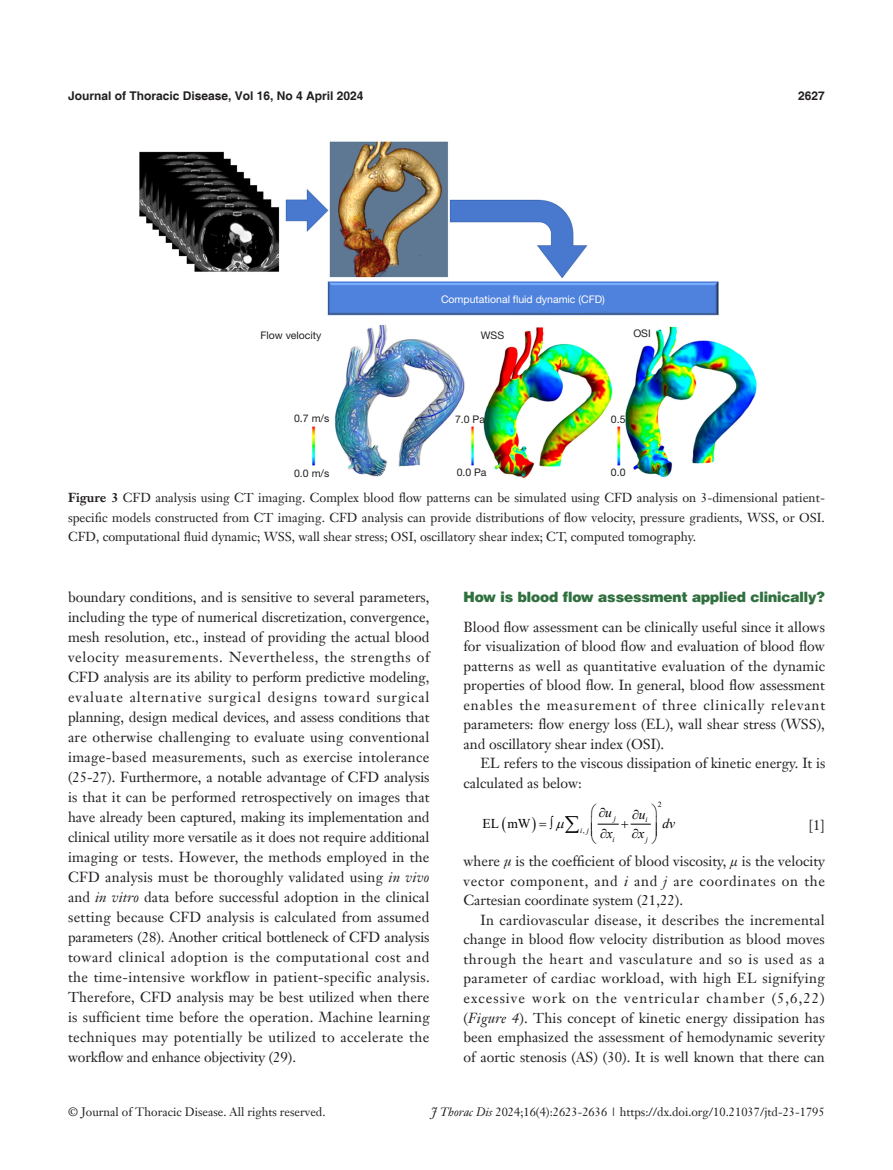
<style>
.page{position:relative;width:893px;height:1170px;background:#fff}
.page>*{position:absolute;margin:0;border:0;box-sizing:border-box;transform-origin:0 0}
.t1{font:14.25px/20px "Janson Text LT";color:#231f20;text-align:justify}
._1ji-zhengti{font:900 14.25px "Helvetica";letter-spacing:-.005em;color:#30703e}
.t2{font:italic 13.5px "Times New Roman";color:#000}
.t3{font:13.5px "Times New Roman";color:#000}
.t4{font:12.75px/19.5px "Janson Text LT";color:#231f20;text-align:justify}
.t5{font:12px "Janson Text LT";color:#231f20}
.t6{font:700 12px "Helvetica";color:#231f20}
.B-References{font:10.5px "Helvetica Neue LT Pro";color:#231f20}
.B-References-2{font:10.5px "Helvetica Neue LT Pro";color:#fff}
.t7{font:italic 7.8px "Times New Roman";color:#000}
.t8{font:7.8px "Times New Roman";color:#000}
.s1{font-weight:700}
.s2{font-style:italic}
.s3{font-family:"Times New Roman";font-style:italic}
</style>
<div class="page">
<img style="left:139px;top:141px;width:618px;height:337px">
<svg style="left:597px;top:823px;width:54px;height:2px"></svg>
<p class="t6" style="left:68px;top:88px;width:297px">Journal of Thoracic Disease, Vol 16, No 4 April 2024</p>
<p class="t6" style="left:798px;top:88px;width:28px">2627</p>
<p class="B-References-2" style="left:441px;top:293px;width:165px">Computational fluid dynamic (CFD)</p>
<p class="B-References" style="left:260px;top:328px;width:63px">Flow velocity</p>
<p class="B-References" style="left:481px;top:328px;width:25px">WSS</p>
<p class="B-References" style="left:633px;top:327px;width:19px">OSI</p>
<p class="B-References" style="left:294px;top:411px;width:37px">0.7 m/s</p>
<p class="B-References" style="left:455px;top:412px;width:31px">7.0 Pa</p>
<p class="B-References" style="left:611px;top:412px;width:16px">0.5</p>
<p class="B-References" style="left:294px;top:466px;width:37px">0.0 m/s</p>
<p class="B-References" style="left:457px;top:466px;width:31px">0.0 Pa</p>
<p class="B-References" style="left:611px;top:466px;width:16px">0.0</p>
<p class="t4" style="left:68px;top:488px;width:758px"><span class="s1">Figure 3</span> CFD analysis using CT imaging. Complex blood flow patterns can be simulated using CFD analysis on 3-dimensional patient&shy;specific models constructed from CT imaging. CFD analysis can provide distributions of flow velocity, pressure gradients, WSS, or OSI.<br>CFD, computational fluid dynamic; WSS, wall shear stress; OSI, oscillatory shear index; CT, computed tomography.</p>
<p class="t1" style="left:68px;top:587px;width:363px">boundary conditions, and is sensitive to several parameters, including the type of numerical discretization, convergence, mesh resolution, etc., instead of providing the actual blood velocity measurements. Nevertheless, the strengths of CFD analysis are its ability to perform predictive modeling, evaluate alternative surgical designs toward surgical planning, design medical devices, and assess conditions that are otherwise challenging to evaluate using conventional image-based measurements, such as exercise intolerance (25-27). Furthermore, a notable advantage of CFD analysis is that it can be performed retrospectively on images that have already been captured, making its implementation and clinical utility more versatile as it does not require additional imaging or tests. However, the methods employed in the CFD analysis must be thoroughly validated using <span class="s2">in vivo </span>and <span class="s2">in vitro</span> data before successful adoption in the clinical setting because CFD analysis is calculated from assumed parameters (28). Another critical bottleneck of CFD analysis toward clinical adoption is the computational cost and the time-intensive workflow in patient-specific analysis.<br>Therefore, CFD analysis may be best utilized when there is sufficient time before the operation. Machine learning techniques may potentially be utilized to accelerate the workflow and enhance objectivity (29).</p>
<p class="_1ji-zhengti" style="left:463px;top:588px;width:363px">How is blood flow assessment applied clinically?</p>
<p class="t1" style="left:463px;top:616px;width:363px;line-height:19.5px">Blood flow assessment can be clinically useful since it allows for visualization of blood flow and evaluation of blood flow patterns as well as quantitative evaluation of the dynamic properties of blood flow. In general, blood flow assessment enables the measurement of three clinically relevant parameters: flow energy loss (EL), wall shear stress (WSS), and oscillatory shear index (OSI).</p>
<p class="t1" style="left:463px;top:753px;width:363px;line-height:19.5px;text-indent:17px">EL refers to the viscous dissipation of kinetic energy. It is calculated as below:</p>
<p class="t8" style="left:658px;top:799px;width:5px">2</p>
<p class="t8" style="left:583px;top:825px;width:3px">,</p>
<p class="t2" style="left:599px;top:803px;width:15px">∂u</p>
<p class="t2" style="left:632px;top:805px;width:15px">∂u</p>
<p class="t3" style="left:483px;top:813px;width:49px">EL mW</p>
<p class="t7" style="left:614px;top:812px;width:4px">j</p>
<p class="t7" style="left:645px;top:814px;width:4px">i</p>
<p class="t7" style="left:580px;top:825px;width:10px">i j</p>
<p class="t7" style="left:612px;top:833px;width:4px">i</p>
<p class="t7" style="left:646px;top:833px;width:4px">j</p>
<p class="t2" style="left:662px;top:813px;width:14px">dv</p>
<p class="t1" style="left:809px;top:814px;width:18px">[1]</p>
<p class="t1" style="left:463px;top:851px;width:363px;line-height:19.5px">where <span class="s2">µ</span> is the coefficient of blood viscosity, <span class="s3">μ</span> is the velocity vector component, and <span class="s2">i</span> and <span class="s2">j</span> are coordinates on the Cartesian coordinate system (21,22).</p>
<p class="t1" style="left:463px;top:909px;width:363px;line-height:19.5px;text-indent:17px">In cardiovascular disease, it describes the incremental change in blood flow velocity distribution as blood moves through the heart and vasculature and so is used as a parameter of cardiac workload, with high EL signifying excessive work on the ventricular chamber (5,6,22) (<span class="s2">Figure 4</span>). This concept of kinetic energy dissipation has been emphasized the assessment of hemodynamic severity of aortic stenosis (AS) (30). It is well known that there can</p>
<p class="t2" style="left:600px;top:824px;width:14px">∂x</p>
<p class="t2" style="left:632px;top:824px;width:14px">∂x</p>
<p class="t5" style="left:68px;top:1104px;width:259px">© Journal of Thoracic Disease. All rights reserved.</p>
<p class="t5" style="left:431px;top:1104px;width:395px"><span class="s2">J Thorac Dis</span> 2024;16(4):2623-2636 | https://dx.doi.org/10.21037/jtd-23-1795</p>
</div>
